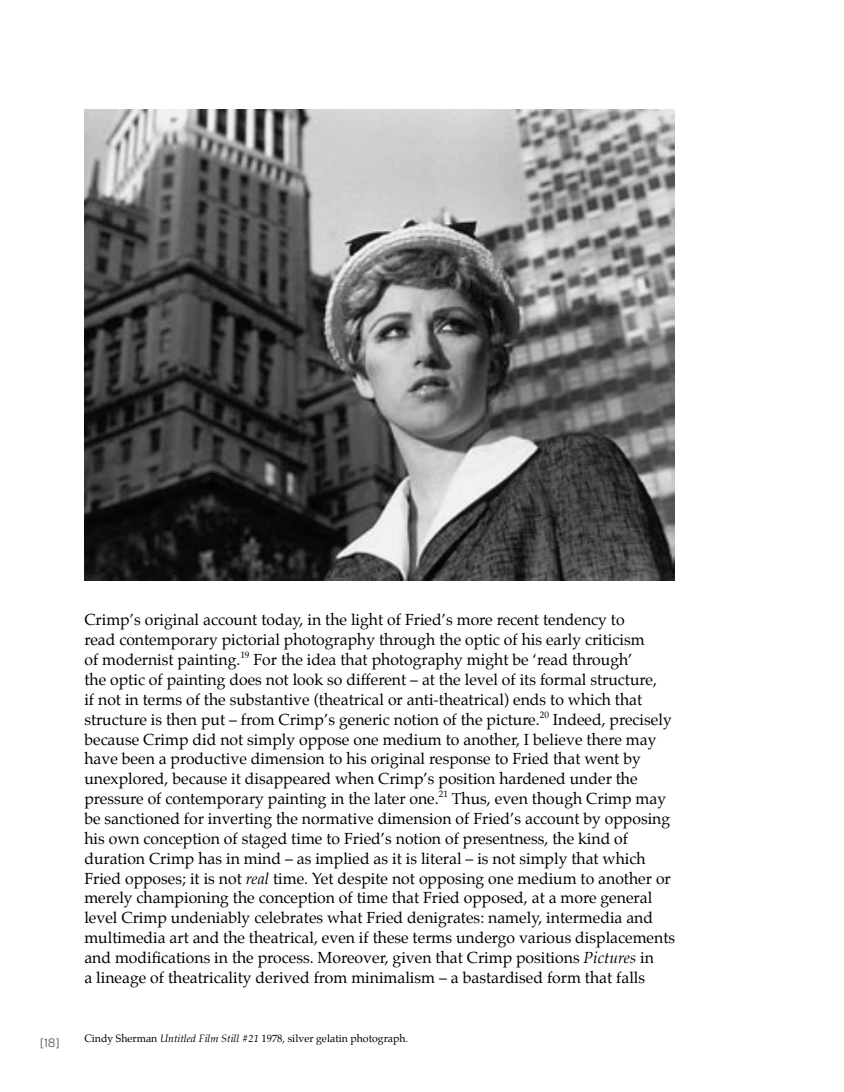
<style>
.page{position:relative;width:844px;height:1092px;background:#fff}
.page>*{position:absolute;margin:0;border:0;box-sizing:border-box;transform-origin:0 0}
.body{font:15.75px/19.8px "Palatino";color:#000}
.t1{font:300 12.25px "Interstate";color:#636363}
.t2{font:10.5px "Palatino";color:#000}
.s1{font-style:italic}
</style>
<div class="page">
<img style="left:84px;top:109px;width:590px;height:471px">
<p class="t1" style="left:40px;top:1035px;width:22px">[18]</p>
<p class="body" style="left:84px;top:611px;width:592px">Crimp’s original account today, in the light of Fried’s more recent tendency to<br>read contemporary pictorial photography through the optic of his early criticism<br>of modernist painting.<sup>19</sup> For the idea that photography might be ‘read through’<br>the optic of painting does not look so different – at the level of its formal structure,<br>if not in terms of the substantive (theatrical or anti-theatrical) ends to which that structure is then put – from Crimp’s generic notion of the picture.<sup>20</sup> Indeed, precisely because Crimp did not simply oppose one medium to another, I believe there may have been a productive dimension to his original response to Fried that went by unexplored, because it disappeared when Crimp’s position hardened under the pressure of contemporary painting in the later one.<sup>21</sup> Thus, even though Crimp may be sanctioned for inverting the normative dimension of Fried’s account by opposing his own conception of staged time to Fried’s notion of presentness, the kind of duration Crimp has in mind – as implied as it is literal – is not simply that which Fried opposes; it is not <span class="s1">real</span> time. Yet despite not opposing one medium to another or merely championing the conception of time that Fried opposed, at a more general level Crimp undeniably celebrates what Fried denigrates: namely, intermedia and multimedia art and the theatrical, even if these terms undergo various displacements and modifications in the process. Moreover, given that Crimp positions <span class="s1">Pictures</span> in<br>a lineage of theatricality derived from minimalism – a bastardised form that falls</p>
<p class="t2" style="left:84px;top:1031px;width:325px">Cindy Sherman <span class="s1">Untitled Film Still #21</span> 1978, silver gelatin photograph.</p>
</div>
